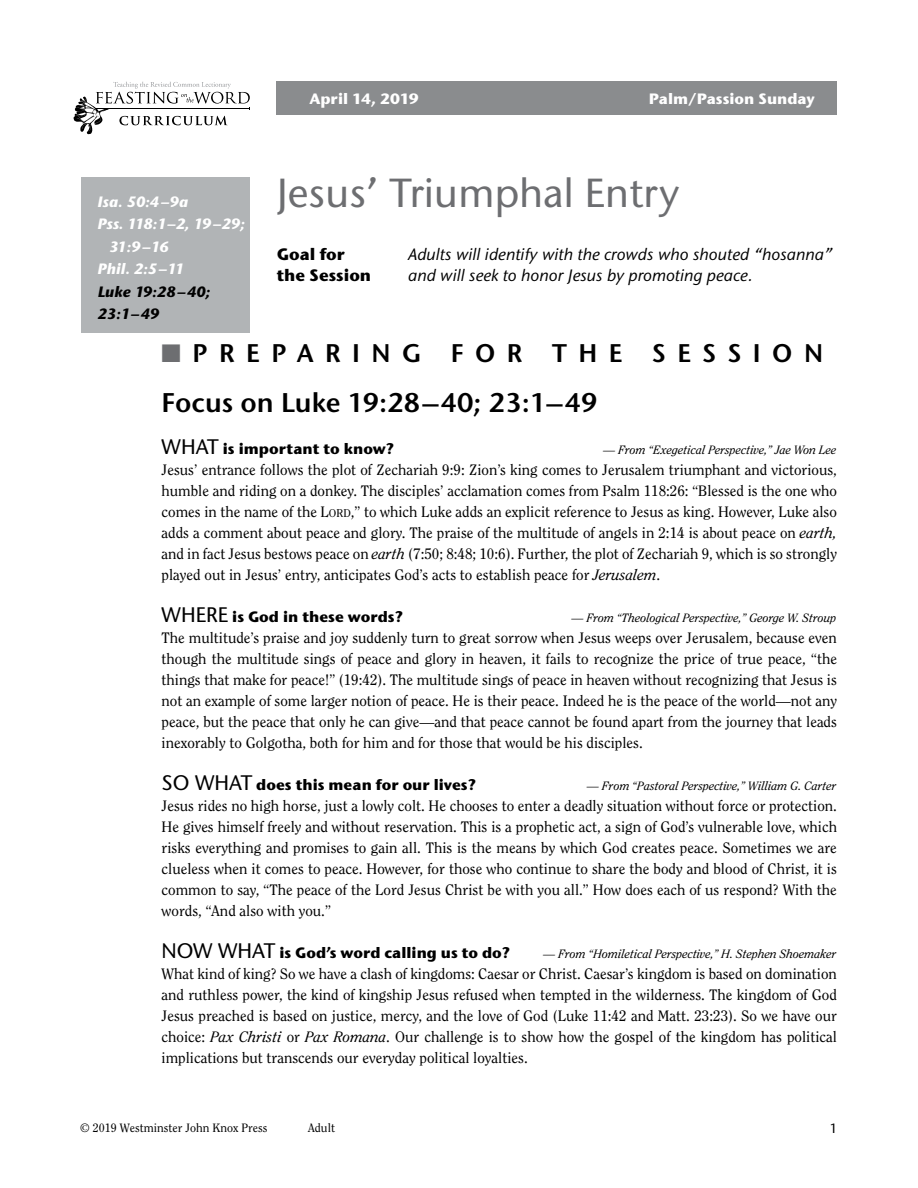
<style>
.page{position:relative;width:918px;height:1188px;background:#fff}
.page>*{position:absolute;margin:0;border:0;box-sizing:border-box;transform-origin:0 0}
.t1{font:500 40.5px "Stone Sans ITC Std";color:#6d6e71}
.t2{font:600 27px "Stone Sans ITC Std";color:#000}
.t3{font:600 25.5px "Stone Sans ITC Std";letter-spacing:.45em;color:#000}
.t4{font:italic 500 16.5px/21px "Stone Sans ITC Std";color:#000}
.t5{font:700 16.5px/21px "Stone Sans ITC Std";color:#000}
.t6{font:15px/21px "Clearface Std";color:#000;text-align:justify}
.t7{font:700 15px "Stone Sans ITC Std";color:#000}
.t8{font:700 15px "Stone Sans ITC Std";color:#fff}
.t9{font:italic 700 15px "Stone Sans ITC Std";color:#fff}
.t10{font:italic 700 15px/22.5px "Stone Sans ITC Std";color:#000}
.t11{font:italic 700 15px "Stone Sans ITC Std";letter-spacing:-.035em;color:#fff}
.t12{font:500 13.5px "Stone Sans ITC Std";color:#000}
.t13{font:italic 12px "Clearface Std";color:#000}
.t14{font:12px "Clearface Std";color:#000}
.s1{color:#6d6e71}
.s2{font-weight:500;font-size:21px}
.s3{font-size:11.25px}
.s4{font-style:italic}
</style>
<div class="page">
<div style="left:277px;top:82px;width:560px;height:33px;background:#8a8c8e"></div>
<svg style="left:74px;top:82px;width:176px;height:52px"></svg>
<div style="left:81px;top:177px;width:169px;height:156px;background:#b1b4b6"></div>
<p class="t9" style="left:97px;top:193px;width:92px">Isa. 50:4–9a</p>
<p class="t11" style="left:97px;top:215px;width:149px">Pss. 118:1–2, 19–29;</p>
<p class="t9" style="left:109px;top:238px;width:61px">31:9–16</p>
<p class="t9" style="left:97px;top:260px;width:88px">Phil. 2:5–11</p>
<p class="t10" style="left:98px;top:280px;width:114px">Luke 19:28–40;<br>23:1–49</p>
<p class="t8" style="left:309px;top:89px;width:111px">April 14, 2019</p>
<p class="t8" style="left:649px;top:89px;width:168px">Palm/Passion Sunday</p>
<h1 class="t1" style="left:277px;top:168px;width:404px">Jesus’ Triumphal Entry</h1>
<p class="t5" style="left:277px;top:243px;width:96px">Goal for the Session</p>
<p class="t4" style="left:408px;top:243px;width:426px">Adults will identify with the crowds who shouted “hosanna” and will seek to honor Jesus by promoting peace.</p>
<h3 class="t3" style="left:162px;top:338px;width:663px"><span class="s1">■</span>PREPARING FOR THE SESSION</h3>
<h2 class="t2" style="left:162px;top:386px;width:438px">Focus on Luke 19:28–40; 23:1–49</h2>
<p class="t7" style="left:162px;top:439px;width:234px"><span class="s2">WHAT</span> is important to know?</p>
<p class="t13" style="left:603px;top:443px;width:235px">— From “Exegetical Perspective,” Jae Won Lee</p>
<p class="t6" style="left:162px;top:459px;width:677px">Jesus’ entrance follows the plot of Zechariah 9:9: Zion’s king comes to Jerusalem triumphant and victorious, humble and riding on a donkey. The disciples’ acclamation comes from Psalm 118:26: “Blessed is the one who comes in the name of the L<span class="s3">ORD</span>,” to which Luke adds an explicit reference to Jesus as king. However, Luke also adds a comment about peace and glory. The praise of the multitude of angels in 2:14 is about peace on <span class="s4">earth, </span>and in fact Jesus bestows peace on <span class="s4">earth</span> (7:50; 8:48; 10:6). Further, the plot of Zechariah 9, which is so strongly played out in Jesus’ entry, anticipates God’s acts to establish peace for <span class="s4">Jerusalem</span>.</p>
<p class="t7" style="left:162px;top:607px;width:243px"><span class="s2">WHERE</span> is God in these words?</p>
<p class="t13" style="left:572px;top:611px;width:266px">— From “Theological Perspective,” George W. Stroup</p>
<p class="t6" style="left:162px;top:627px;width:677px">The multitude’s praise and joy suddenly turn to great sorrow when Jesus weeps over Jerusalem, because even though the multitude sings of peace and glory in heaven, it fails to recognize the price of true peace, “the things that make for peace!” (19:42). The multitude sings of peace in heaven without recognizing that Jesus is not an example of some larger notion of peace. He is their peace. Indeed he is the peace of the world—not any peace, but the peace that only he can give—and that peace cannot be found apart from the journey that leads inexorably to Golgotha, both for him and for those that would be his disciples.</p>
<p class="t7" style="left:162px;top:775px;width:316px"><span class="s2">SO WHAT</span> does this mean for our lives?</p>
<p class="t13" style="left:587px;top:779px;width:251px">— From “Pastoral Perspective,” William G. Carter</p>
<p class="t6" style="left:162px;top:795px;width:677px">Jesus rides no high horse, just a lowly colt. He chooses to enter a deadly situation without force or protection.<br>He gives himself freely and without reservation. This is a prophetic act, a sign of God’s vulnerable love, which risks everything and promises to gain all. This is the means by which God creates peace. Sometimes we are clueless when it comes to peace. However, for those who continue to share the body and blood of Christ, it is common to say, “The peace of the Lord Jesus Christ be with you all.” How does each of us respond? With the words, “And also with you.”</p>
<p class="t7" style="left:162px;top:943px;width:350px"><span class="s2">NOW WHAT</span> is God’s word calling us to do?</p>
<p class="t13" style="left:543px;top:947px;width:295px">— From “Homiletical Perspective,” H. Stephen Shoemaker</p>
<p class="t6" style="left:162px;top:963px;width:677px">What kind of king? So we have a clash of kingdoms: Caesar or Christ. Caesar’s kingdom is based on domination and ruthless power, the kind of kingship Jesus refused when tempted in the wilderness. The kingdom of God Jesus preached is based on justice, mercy, and the love of God (Luke 11:42 and Matt. 23:23). So we have our choice: <span class="s4">Pax Christi</span> or <span class="s4">Pax Romana</span>. Our challenge is to show how the gospel of the kingdom has political implications but transcends our everyday political loyalties.</p>
<p class="t14" style="left:80px;top:1121px;width:189px">© 2019 Westminster John Knox Press</p>
<p class="t14" style="left:308px;top:1121px;width:28px">Adult</p>
<p class="t12" style="left:830px;top:1120px;width:9px">1</p>
</div>
